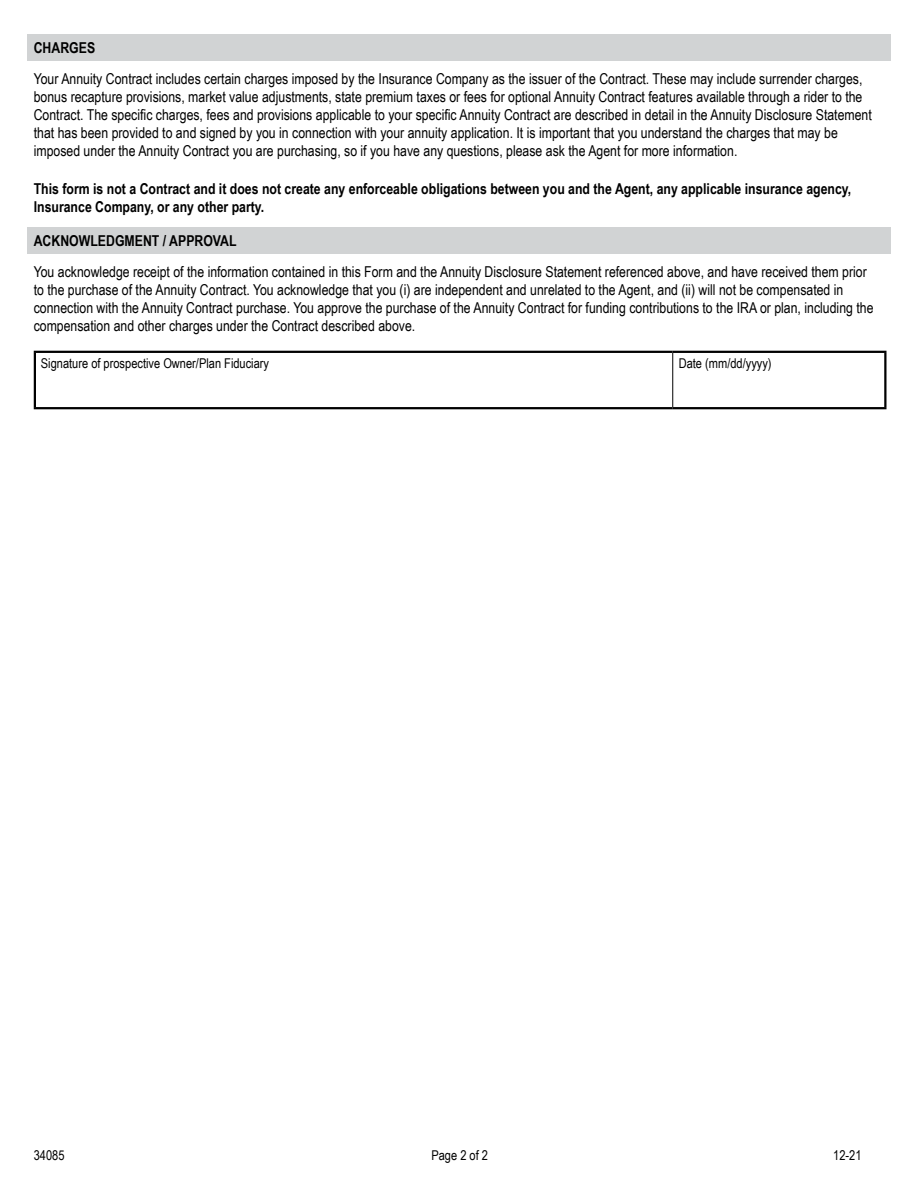
<style>
.page{position:relative;width:918px;height:1188px;background:#fff}
.page>*{position:absolute;margin:0;border:0;box-sizing:border-box;transform-origin:0 0}
.t1{font:15px/18px "Arial Narrow";color:#000}
.t2{font:700 15px/18px "Arial Narrow";color:#000}
.t3{font:13.5px "Arial Narrow";color:#000}
</style>
<div class="page">
<div style="left:27px;top:34px;width:864px;height:27px;background:#d1d3d4"></div>
<div style="left:27px;top:227px;width:864px;height:27px;background:#d1d3d4"></div>
<hr style="left:34px;top:351px;width:639px;height:2px;background:#000">
<hr style="left:34px;top:353px;width:2px;height:54px;background:#000">
<hr style="left:673px;top:351px;width:213px;height:2px;background:#000">
<hr style="left:884px;top:353px;width:2px;height:54px;background:#000">
<hr style="left:34px;top:407px;width:639px;height:2px;background:#000">
<hr style="left:673px;top:407px;width:213px;height:2px;background:#000">
<hr style="left:672px;top:353px;width:1px;height:54px;background:#000">
<p class="t2" style="left:34px;top:37px;width:63px">CHARGES</p>
<p class="t1" style="left:34px;top:69px;width:840px">Your Annuity Contract includes certain charges imposed by the Insurance Company as the issuer of the Contract. These may include surrender charges, bonus recapture provisions, market value adjustments, state premium taxes or fees for optional Annuity Contract features available through a rider to the Contract. The specific charges, fees and provisions applicable to your specific Annuity Contract are described in detail in the Annuity Disclosure Statement that has been provided to and signed by you in connection with your annuity application. It is important that you understand the charges that may be imposed under the Annuity Contract you are purchasing, so if you have any questions, please ask the Agent for more information.</p>
<p class="t2" style="left:34px;top:179px;width:819px">This form is not a Contract and it does not create any enforceable obligations between you and the Agent, any applicable insurance agency,<br>Insurance Company, or any other party.</p>
<p class="t2" style="left:34px;top:231px;width:204px">ACKNOWLEDGMENT / APPROVAL</p>
<p class="t1" style="left:34px;top:262px;width:841px">You acknowledge receipt of the information contained in this Form and the Annuity Disclosure Statement referenced above, and have received them prior to the purchase of the Annuity Contract. You acknowledge that you (i) are independent and unrelated to the Agent, and (ii) will not be compensated in connection with the Annuity Contract purchase. You approve the purchase of the Annuity Contract for funding contributions to the IRA or plan, including the compensation and other charges under the Contract described above.</p>
<p class="t3" style="left:41px;top:353px;width:230px">Signature of prospective Owner/Plan Fiduciary</p>
<p class="t3" style="left:679px;top:353px;width:94px">Date (mm/dd/yyyy)</p>
<p class="t3" style="left:34px;top:1146px;width:32px">34085</p>
<p class="t3" style="left:431px;top:1146px;width:58px">Page 2 of 2</p>
<p class="t3" style="left:833px;top:1146px;width:30px">12-21</p>
</div>
